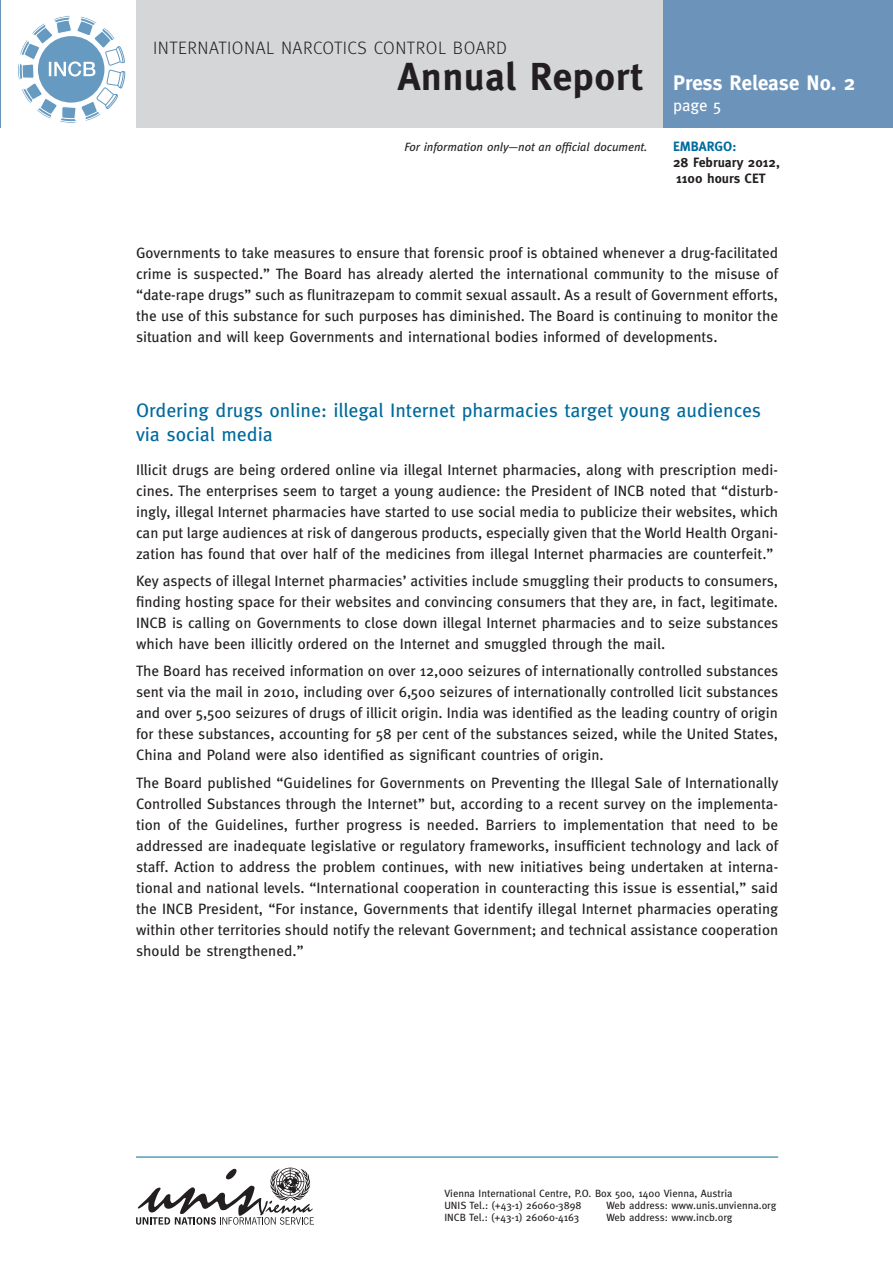
<style>
.page{position:relative;width:893px;height:1263px;background:#fff}
.page>*{position:absolute;margin:0;border:0;box-sizing:border-box;transform-origin:0 0}
.t1{font:700 39px "Meta";letter-spacing:.01em;color:#231f20}
.t2{font:700 21px "Meta";letter-spacing:-.005em;color:#fff}
.t3{font:19.5px/24px "Meta";color:#006a9d}
.t4{font:300 18px "Meta OT";letter-spacing:.03em;color:#231f20}
.t5{font:16.5px "Meta";color:#fff}
.t6{font:15px/21px "Meta";color:#231f20;text-align:justify}
.t7{font:700 13.5px/16.2px "Meta";color:#231f20}
.t8{font:700 13.5px "Meta";color:#006a9d}
.t9{font:italic 12px "Meta";color:#231f20}
.t10{font:10.5px/12px "Meta";color:#231f20}
</style>
<div class="page">
<div style="left:136px;top:0;width:757px;height:128px;background:#d5d6d8"></div>
<div style="left:663px;top:0;width:230px;height:128px;background:#6c94ba"></div>
<svg style="left:18px;top:16px;width:107px;height:107px"></svg>
<hr style="left:136px;top:1157px;width:642px;height:1px;background:#006a9d">
<svg style="left:136px;top:1167px;width:178px;height:58px"></svg>
<p class="t4" style="left:153px;top:37px;width:355px">INTERNATIONAL NARCOTICS CONTROL BOARD</p>
<h1 class="t1" style="left:398px;top:54px;width:247px">Annual Report</h1>
<h2 class="t2" style="left:673px;top:71px;width:184px">Press Release No. 2</h2>
<p class="t5" style="left:673px;top:96px;width:50px">page 5</p>
<p class="t9" style="left:404px;top:139px;width:245px">For information only—not an official document.</p>
<p class="t8" style="left:673px;top:138px;width:65px">EMBARGO:</p>
<p class="t7" style="left:673px;top:154px;width:108px">28 February 2012,<br>1100 hours CET</p>
<p class="t6" style="left:136px;top:242px;width:644px">Governments to take measures to ensure that forensic proof is obtained whenever a drug-facilitated crime is suspected.” The Board has already alerted the international community to the misuse of “date-rape drugs” such as flunitrazepam to commit sexual assault. As a result of Government efforts, the use of this substance for such purposes has diminished. The Board is continuing to monitor the situation and will keep Governments and international bodies informed of developments.</p>
<h3 class="t3" style="left:136px;top:398px;width:627px">Ordering drugs online: illegal Internet pharmacies target young audiences via social media</h3>
<p class="t6" style="left:136px;top:459px;width:644px">Illicit drugs are being ordered online via illegal Internet pharmacies, along with prescription medi&shy;cines. The enterprises seem to target a young audience: the President of INCB noted that “disturb&shy;ingly, illegal Internet pharmacies have started to use social media to publicize their websites, which can put large audiences at risk of dangerous products, especially given that the World Health Organi&shy;zation has found that over half of the medicines from illegal Internet pharmacies are counterfeit.”</p>
<p class="t6" style="left:136px;top:570px;width:644px">Key aspects of illegal Internet pharmacies’ activities include smuggling their products to consumers, finding hosting space for their websites and convincing consumers that they are, in fact, legitimate.<br>INCB is calling on Governments to close down illegal Internet pharmacies and to seize substances which have been illicitly ordered on the Internet and smuggled through the mail.</p>
<p class="t6" style="left:136px;top:661px;width:644px">The Board has received information on over 12,000 seizures of internationally controlled substances sent via the mail in 2010, including over 6,500 seizures of internationally controlled licit substances and over 5,500 seizures of drugs of illicit origin. India was identified as the leading country of origin for these substances, accounting for 58 per cent of the substances seized, while the United States, China and Poland were also identified as significant countries of origin.</p>
<p class="t6" style="left:136px;top:772px;width:644px">The Board published “Guidelines for Governments on Preventing the Illegal Sale of Internationally Controlled Substances through the Internet” but, according to a recent survey on the implementa&shy;tion of the Guidelines, further progress is needed. Barriers to implementation that need to be addressed are inadequate legislative or regulatory frameworks, insufficient technology and lack of staff. Action to address the problem continues, with new initiatives being undertaken at interna&shy;tional and national levels. “International cooperation in counteracting this issue is essential,” said the INCB President, “For instance, Governments that identify illegal Internet pharmacies operating within other territories should notify the relevant Government; and technical assistance cooperation should be strengthened.”</p>
<p class="t10" style="left:444px;top:1187px;width:290px">Vienna International Centre, P.O. Box 500, 1400 Vienna, Austria<br>UNIS Tel.: (+43-1) 26060-3898</p>
<p class="t10" style="left:606px;top:1199px;width:171px">Web address: www.unis.unvienna.org</p>
<p class="t10" style="left:444px;top:1211px;width:136px">INCB Tel.: (+43-1) 26060-4163</p>
<p class="t10" style="left:606px;top:1211px;width:128px">Web address: www.incb.org</p>
</div>
